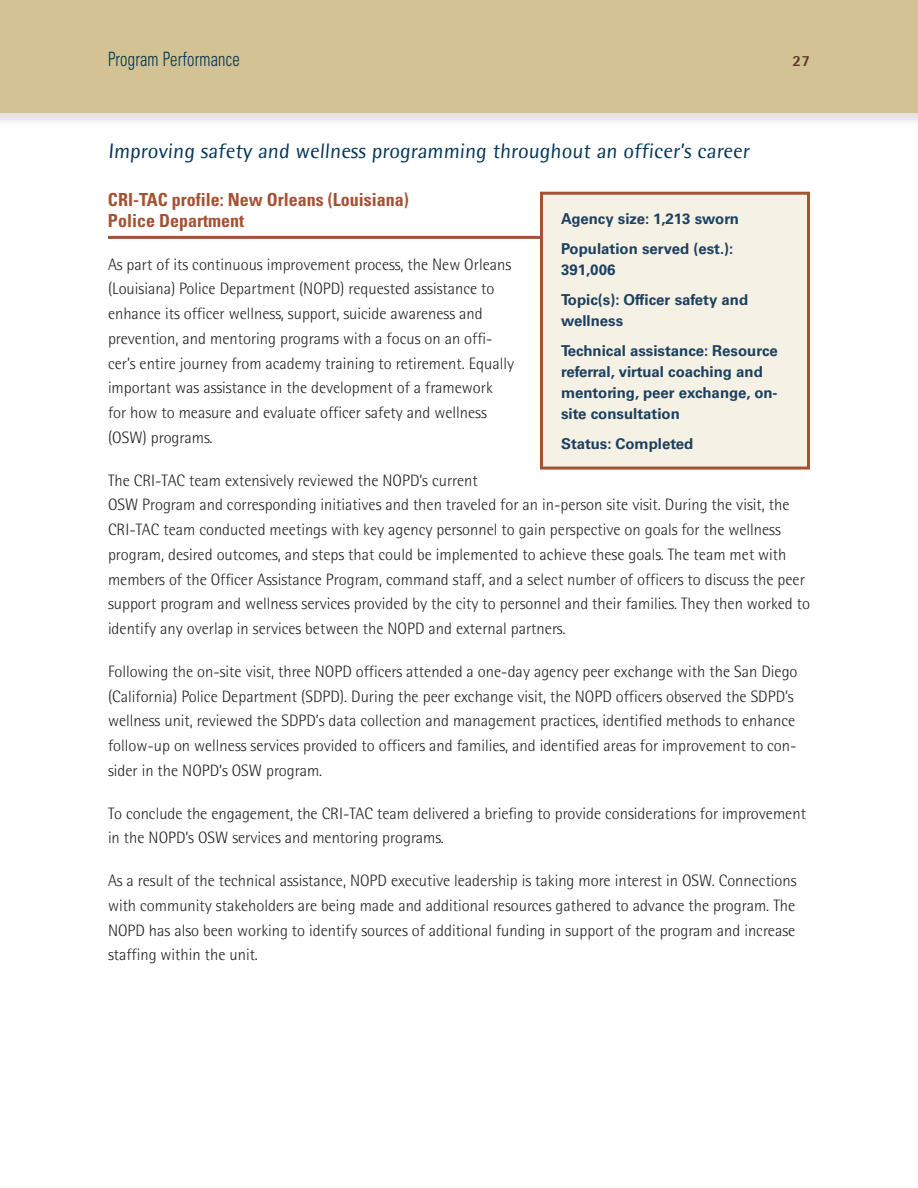
<style>
.page{position:relative;width:918px;height:1188px;background:#fff}
.page>*{position:absolute;margin:0;border:0;box-sizing:border-box;transform-origin:0 0}
.t1{font:21px "Rotis Semi Sans Std";color:#013455}
.t2{font:300 condensed 19.65px "Univers LT Std";letter-spacing:.01em;color:#013455;scale:.84 1}
.t3{font:700 condensed 18px/20.7px "Univers LT Std";color:#a55133}
.t4{font:300 16.5px/24.8px "Rotis Semi Sans Std";color:#231f20}
.t5{font:800 15.6px "Rotis Semi Sans Std";color:#62362a}
.t6{font:700 15px/21px "Univers LT Std";color:#1c4060}
</style>
<div class="page">
<div style="left:0;top:0;width:918px;height:127px;background:#231f20;opacity:.13"></div>
<div style="left:0;top:0;width:918px;height:112px;background:#d3c394"></div>
<hr style="left:108px;top:236px;width:702px;height:3px;background:#a55133">
<div style="left:542px;top:193px;width:266px;height:275px;background:#f5f1e5"></div>
<div style="left:540px;top:192px;width:270px;height:278px;border:3px solid #a55133"></div>
<p class="t2" style="left:108px;top:47px;width:158px">Program Performance</p>
<p class="t5" style="left:793px;top:51px;width:19px">27</p>
<h4 class="t1" style="left:108px;top:139px;width:645px">Improving safety and wellness programming throughout an officer’s career</h4>
<h5 class="t3" style="left:108px;top:189px;width:302px">CRI-TAC profile: New Orleans (Louisiana)<br>Police Department</h5>
<p class="t6" style="left:561px;top:208px;width:179px">Agency size: 1,213 sworn</p>
<p class="t6" style="left:561px;top:238px;width:174px">Population served (est.):<br>391,006</p>
<p class="t6" style="left:561px;top:289px;width:189px">Topic(s): Officer safety and wellness</p>
<p class="t6" style="left:561px;top:340px;width:218px">Technical assistance: Resource referral, virtual coaching and mentoring, peer exchange, on&shy;site consultation</p>
<p class="t6" style="left:561px;top:433px;width:134px">Status: Completed</p>
<p class="t4" style="left:108px;top:252px;width:408px">As part of its continuous improvement process, the New Orleans (Louisiana) Police Department (NOPD) requested assistance to enhance its officer wellness, support, suicide awareness and prevention, and mentoring programs with a focus on an offi&shy;cer’s entire journey from academy training to retirement. Equally important was assistance in the development of a framework for how to measure and evaluate officer safety and wellness (OSW) programs.</p>
<p class="t4" style="left:108px;top:468px;width:704px">The CRI-TAC team extensively reviewed the NOPD’s current<br>OSW Program and corresponding initiatives and then traveled for an in-person site visit. During the visit, the CRI-TAC team conducted meetings with key agency personnel to gain perspective on goals for the wellness program, desired outcomes, and steps that could be implemented to achieve these goals. The team met with members of the Officer Assistance Program, command staff, and a select number of officers to discuss the peer support program and wellness services provided by the city to personnel and their families. They then worked to identify any overlap in services between the NOPD and external partners.</p>
<p class="t4" style="left:108px;top:659px;width:691px">Following the on-site visit, three NOPD officers attended a one-day agency peer exchange with the San Diego (California) Police Department (SDPD). During the peer exchange visit, the NOPD officers observed the SDPD’s wellness unit, reviewed the SDPD’s data collection and management practices, identified methods to enhance follow-up on wellness services provided to officers and families, and identified areas for improvement to con&shy;sider in the NOPD’s OSW program.</p>
<p class="t4" style="left:108px;top:801px;width:699px">To conclude the engagement, the CRI-TAC team delivered a briefing to provide considerations for improvement in the NOPD’s OSW services and mentoring programs.</p>
<p class="t4" style="left:108px;top:868px;width:690px;text-align:justify">As a result of the technical assistance, NOPD executive leadership is taking more interest in OSW. Connections with community stakeholders are being made and additional resources gathered to advance the program. The NOPD has also been working to identify sources of additional funding in support of the program and increase staffing within the unit.</p>
</div>
